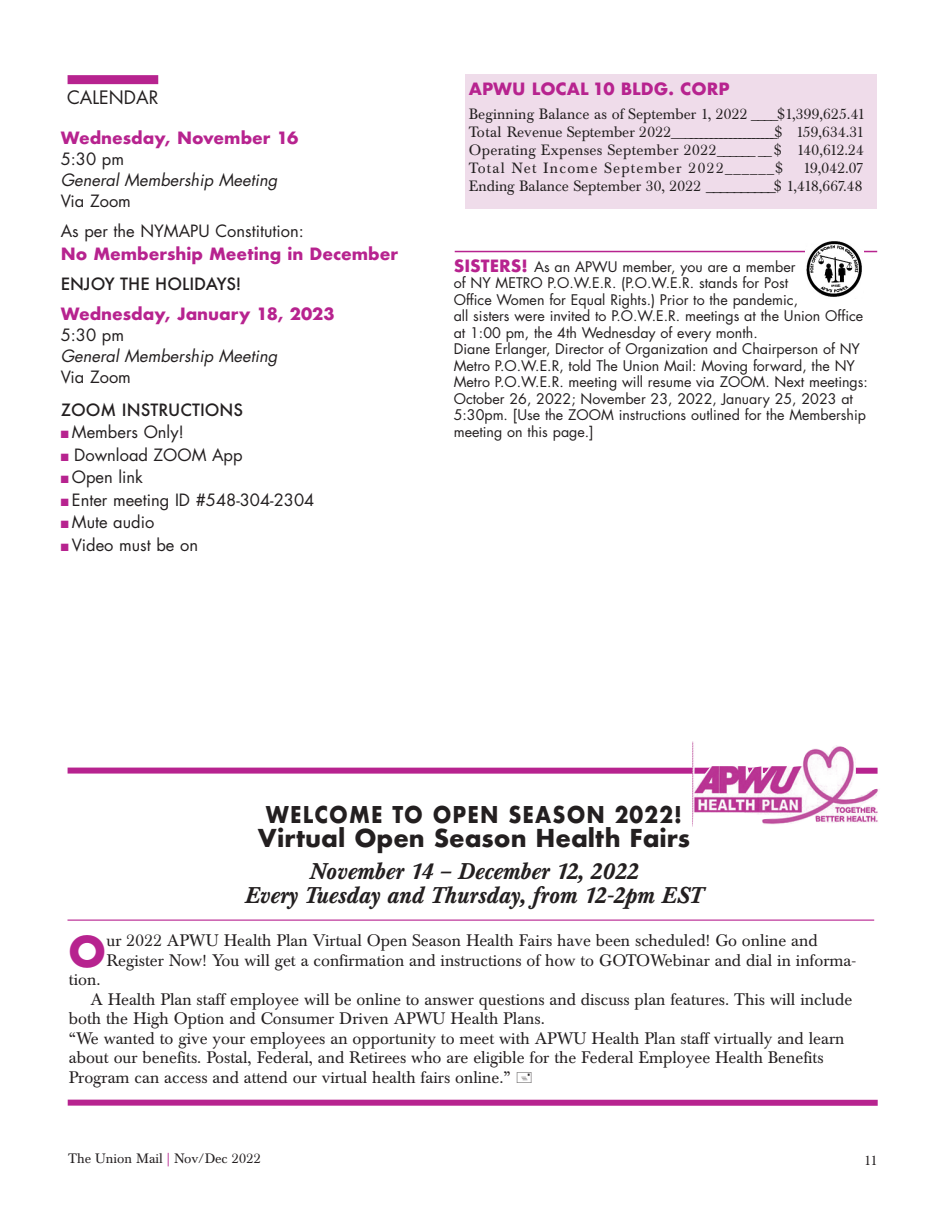
<style>
.page{position:relative;width:945px;height:1215px;background:#fff}
.page>*{position:absolute;margin:0;border:0;box-sizing:border-box;transform-origin:0 0}
.t1{font:700 41.25px "Futura";color:#b7238f}
.t2{font:700 24px "Futura";color:#231f20}
.t3{font:italic 500 22.5px/24px "Baskerville BE";color:#231f20;text-align:center}
.t4{font:700 22.5px "Futura";letter-spacing:.055em;color:#231f20;scale:.9 1}
.t5{font:18px "Futura";color:#231f20}
.t6{font:16.5px/19.5px "Baskerville BE";color:#231f20}
.t7{font:16.5px/30px "Futura";color:#231f20}
.t8{font:700 16.5px "Futura";color:#b7238f}
.t9{font:italic 16.5px "Futura";color:#231f20}
.t10{font:500 16.5px "Futura";color:#231f20}
.t11{font:14.85px/18px "Baskerville BE";letter-spacing:.02em;color:#231f20;text-align:justify}
.t12{font:14.85px/18px "Baskerville BE";color:#231f20;text-align:right}
.t13{font:14.7px "Baskerville BE";letter-spacing:.085em;color:#231f20}
.t14{font:14.25px/16.5px "Futura";color:#231f20}
.t15{font:13.5px "Baskerville BE";color:#231f20}
.s1{color:#b7238f}
.s2{font-size:16.5px}
.s3{font-weight:700;font-size:16.5px;color:#b7238f}
</style>
<div class="page">
<div style="left:68px;top:75px;width:90px;height:9px;background:#b7238f"></div>
<hr style="left:455px;top:251px;width:422px;height:1px;background:#b7238f">
<img style="left:805px;top:241px;width:58px;height:56px">
<div style="left:68px;top:768px;width:810px;height:6px;background:#b7238f"></div>
<div style="left:68px;top:1100px;width:810px;height:6px;background:#b7238f"></div>
<hr style="left:68px;top:920px;width:806px;height:1px;background:#b7238f">
<div style="left:465px;top:74px;width:411px;height:134px;background:#efdcea"></div>
<img style="left:692px;top:741px;width:186px;height:86px">
<p class="t5" style="left:67px;top:90px;width:93px">CALENDAR</p>
<p class="t8" style="left:61px;top:126px;width:239px">Wednesday, November 16</p>
<p class="t7" style="left:61px;top:146px;width:65px">5:30 pm</p>
<p class="t9" style="left:61px;top:173px;width:218px">General Membership Meeting</p>
<p class="t7" style="left:61px;top:188px;width:245px">Via Zoom<br>As per the NYMAPU Constitution:</p>
<p class="t8" style="left:61px;top:242px;width:339px">No Membership Meeting in December</p>
<p class="t10" style="left:61px;top:274px;width:182px">ENJOY THE HOLIDAYS!</p>
<p class="t8" style="left:61px;top:302px;width:276px">Wednesday, January 18, 2023</p>
<p class="t7" style="left:61px;top:321px;width:65px">5:30 pm</p>
<p class="t9" style="left:61px;top:348px;width:218px">General Membership Meeting</p>
<p class="t7" style="left:61px;top:363px;width:72px">Via Zoom</p>
<p class="t10" style="left:61px;top:400px;width:184px">ZOOM INSTRUCTIONS</p>
<p class="t7" style="left:61px;top:419px;width:125px"><span class="s1">■</span> Members Only!</p>
<p class="t7" style="left:61px;top:441px;width:184px"><span class="s1">■</span> Download ZOOM App</p>
<p class="t7" style="left:61px;top:464px;width:84px"><span class="s1">■</span> Open link</p>
<p class="t7" style="left:61px;top:486px;width:255px"><span class="s1">■</span> Enter meeting ID #548-304-2304</p>
<p class="t7" style="left:61px;top:509px;width:95px"><span class="s1">■</span> Mute audio</p>
<p class="t7" style="left:61px;top:531px;width:139px"><span class="s1">■</span> Video must be on</p>
<p class="t8" style="left:469px;top:77px;width:262px">APWU LOCAL 10 BLDG. CORP</p>
<p class="t11" style="left:469px;top:106px;width:398px">Beginning Balance as of September 1, 2022 ____$1,399,625.41<br>Total Revenue September 2022_____________________$ 159,634.31<br>Operating Expenses September 2022______ __$ 140,612.24</p>
<p class="t13" style="left:469px;top:162px;width:316px">Total Net Income September 2022______$</p>
<p class="t12" style="left:469px;top:160px;width:396px">19,042.07<br>Ending Balance September 30, 2022 <span class="s2">__________</span>$ 1,418,667.48</p>
<p class="t14" style="left:454px;top:259px;width:416px"><span class="s3">SISTERS!</span> As an APWU member, you are a member<br>of NY METRO P.O.W.E.R. (P.O.W.E.R. stands for Post<br>Office Women for Equal Rights.) Prior to the pandemic,<br>all sisters were invited to P.O.W.E.R. meetings at the Union Office at 1:00 pm, the 4th Wednesday of every month.<br>Diane Erlanger, Director of Organization and Chairperson of NY Metro P.O.W.E.R, told The Union Mail: Moving forward, the NY Metro P.O.W.E.R. meeting will resume via ZOOM. Next meetings:<br>October 26, 2022; November 23, 2022, January 25, 2023 at 5:30pm. [Use the ZOOM instructions outlined for the Membership meeting on this page.]</p>
<h3 class="t4" style="left:266px;top:798px;width:464px">WELCOME TO OPEN SEASON 2022!</h3>
<h2 class="t2" style="left:258px;top:821px;width:434px">Virtual Open Season Health Fairs</h2>
<h3 class="t3" style="left:245px;top:862px;width:460px">November 14 – December 12, 2022<br>Every Tuesday and Thursday, from 12-2pm EST</h3>
<h1 class="t1" style="left:68px;top:921px;width:40px">O</h1>
<p class="t6" style="left:107px;top:932px;width:751px">ur 2022 APWU Health Plan Virtual Open Season Health Fairs have been scheduled! Go online and<br>Register Now! You will get a confirmation and instructions of how to GOTOWebinar and dial in informa-</p>
<p class="t6" style="left:69px;top:971px;width:33px">tion.</p>
<p class="t6" style="left:90px;top:991px;width:763px">A Health Plan staff employee will be online to answer questions and discuss plan features. This will include</p>
<p class="t6" style="left:69px;top:1010px;width:477px">both the High Option and Consumer Driven APWU Health Plans.</p>
<p class="t6" style="left:69px;top:1030px;width:777px">“We wanted to give your employees an opportunity to meet with APWU Health Plan staff virtually and learn</p>
<p class="t6" style="left:69px;top:1049px;width:756px">about our benefits. Postal, Federal, and Retirees who are eligible for the Federal Employee Health Benefits</p>
<p class="t6" style="left:69px;top:1069px;width:443px">Program can access and attend our virtual health fairs online.”</p>
<p class="t15" style="left:68px;top:1153px;width:194px">The Union Mail <span class="s1">|</span> Nov/Dec 2022</p>
<p class="t15" style="left:864px;top:1155px;width:15px">11</p>
</div>
